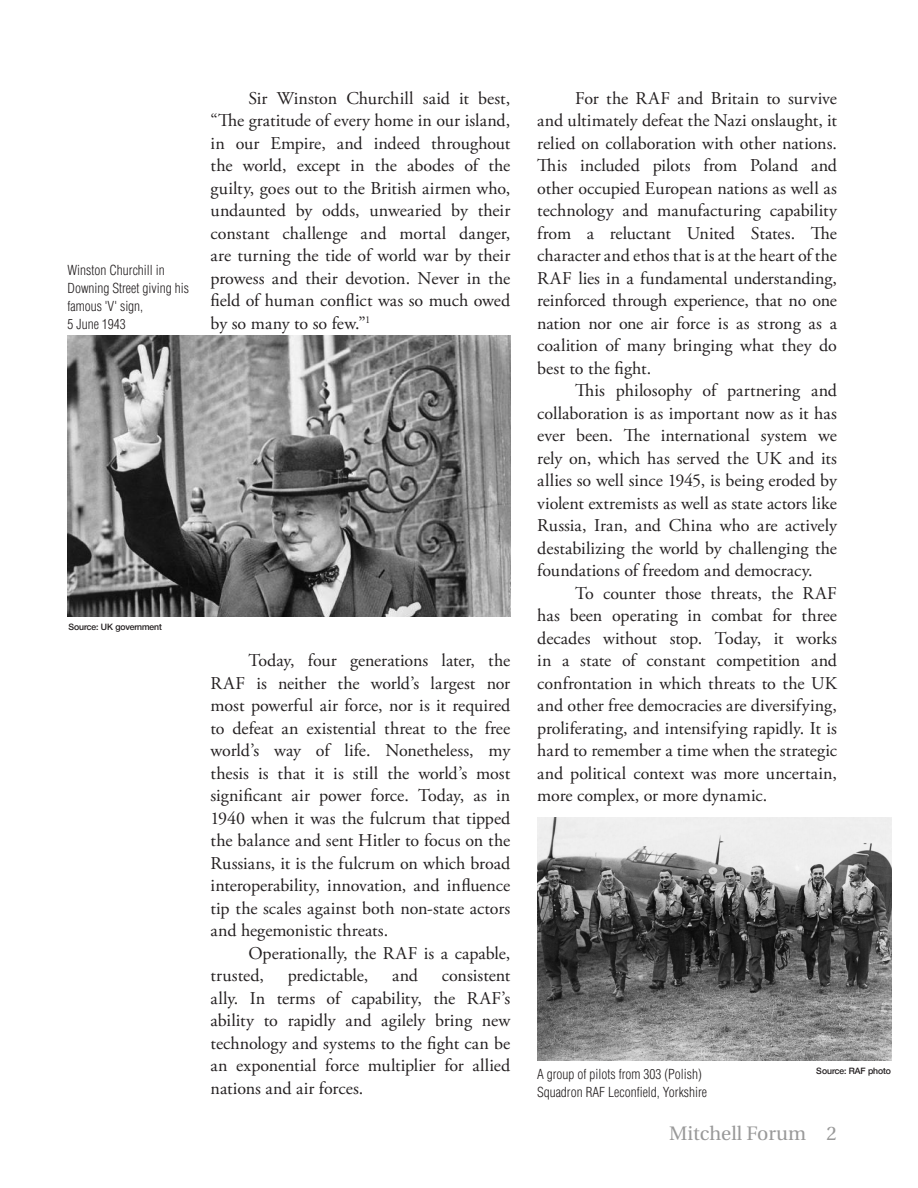
<style>
.page{position:relative;width:918px;height:1188px;background:#fff}
.page>*{position:absolute;margin:0;border:0;box-sizing:border-box;transform-origin:0 0}
.t1{font:19.5px "Heuristica";color:#999}
.Body_Text{font:18px/22.5px "Adobe Garamond Pro";color:#231f20;text-align:justify}
.Captions{font:300 condensed 13.5px/18px "Helvetica";color:#231f20}
.Source_Caption{font:500 9px "Helvetica";color:#231f20}
</style>
<div class="page">
<img style="left:68px;top:336px;width:443px;height:280px">
<img style="left:537px;top:818px;width:354px;height:243px">
<p class="Captions" style="left:68px;top:261px;width:123px">Winston Churchill in<br>Downing Street giving his famous 'V' sign,<br>5 June 1943</p>
<p class="Body_Text" style="left:211px;top:87px;width:301px;text-indent:38px">Sir Winston Churchill said it best, “The gratitude of every home in our island, in our Empire, and indeed throughout the world, except in the abodes of the guilty, goes out to the British airmen who, undaunted by odds, unwearied by their constant challenge and mortal danger, are turning the tide of world war by their prowess and their devotion. Never in the field of human conflict was so much owed by so many to so few.”<sup>1</sup></p>
<p class="Source_Caption" style="left:69px;top:621px;width:95px">Source: UK government</p>
<p class="Body_Text" style="left:211px;top:650px;width:301px;text-indent:38px">Today, four generations later, the RAF is neither the world’s largest nor most powerful air force, nor is it required to defeat an existential threat to the free world’s way of life. Nonetheless, my thesis is that it is still the world’s most significant air power force. Today, as in 1940 when it was the fulcrum that tipped the balance and sent Hitler to focus on the Russians, it is the fulcrum on which broad interoperability, innovation, and influence tip the scales against both non-state actors and hegemonistic threats.</p>
<p class="Body_Text" style="left:211px;top:942px;width:301px;text-indent:38px">Operationally, the RAF is a capable, trusted,</p>
<p class="Body_Text" style="left:288px;top:965px;width:82px">predictable,</p>
<p class="Body_Text" style="left:392px;top:965px;width:28px">and</p>
<p class="Body_Text" style="left:211px;top:965px;width:301px;text-indent:231px">consistent ally. In terms of capability, the RAF’s ability to rapidly and agilely bring new technology and systems to the fight can be an exponential force multiplier for allied nations and air forces.</p>
<p class="Body_Text" style="left:537px;top:87px;width:301px;text-indent:38px">For the RAF and Britain to survive and ultimately defeat the Nazi onslaught, it relied on collaboration with other nations.<br>This included pilots from Poland and other occupied European nations as well as technology and manufacturing capability from a reluctant United States. The character and ethos that is at the heart of the RAF lies in a fundamental understanding, reinforced through experience, that no one nation nor one air force is as strong as a coalition of many bringing what they do best to the fight.</p>
<p class="Body_Text" style="left:537px;top:380px;width:301px;text-indent:38px">This philosophy of partnering and collaboration is as important now as it has ever been. The international system we rely on, which has served the UK and its allies so well since 1945, is being eroded by violent extremists as well as state actors like Russia, Iran, and China who are actively destabilizing the world by challenging the foundations of freedom and democracy.</p>
<p class="Body_Text" style="left:537px;top:582px;width:301px;text-indent:38px">To counter those threats, the RAF has been operating in combat for three decades without stop. Today, it works in a state of constant competition and confrontation in which threats to the UK and other free democracies are diversifying, proliferating, and intensifying rapidly. It is hard to remember a time when the strategic and political context was more uncertain, more complex, or more dynamic.</p>
<p class="Captions" style="left:537px;top:1065px;width:172px">A group of pilots from 303 (Polish)<br>Squadron RAF Leconfield, Yorkshire</p>
<p class="Source_Caption" style="left:816px;top:1066px;width:76px">Source: RAF photo</p>
<p class="t1" style="left:669px;top:1118px;width:169px">Mitchell Forum 2</p>
</div>
